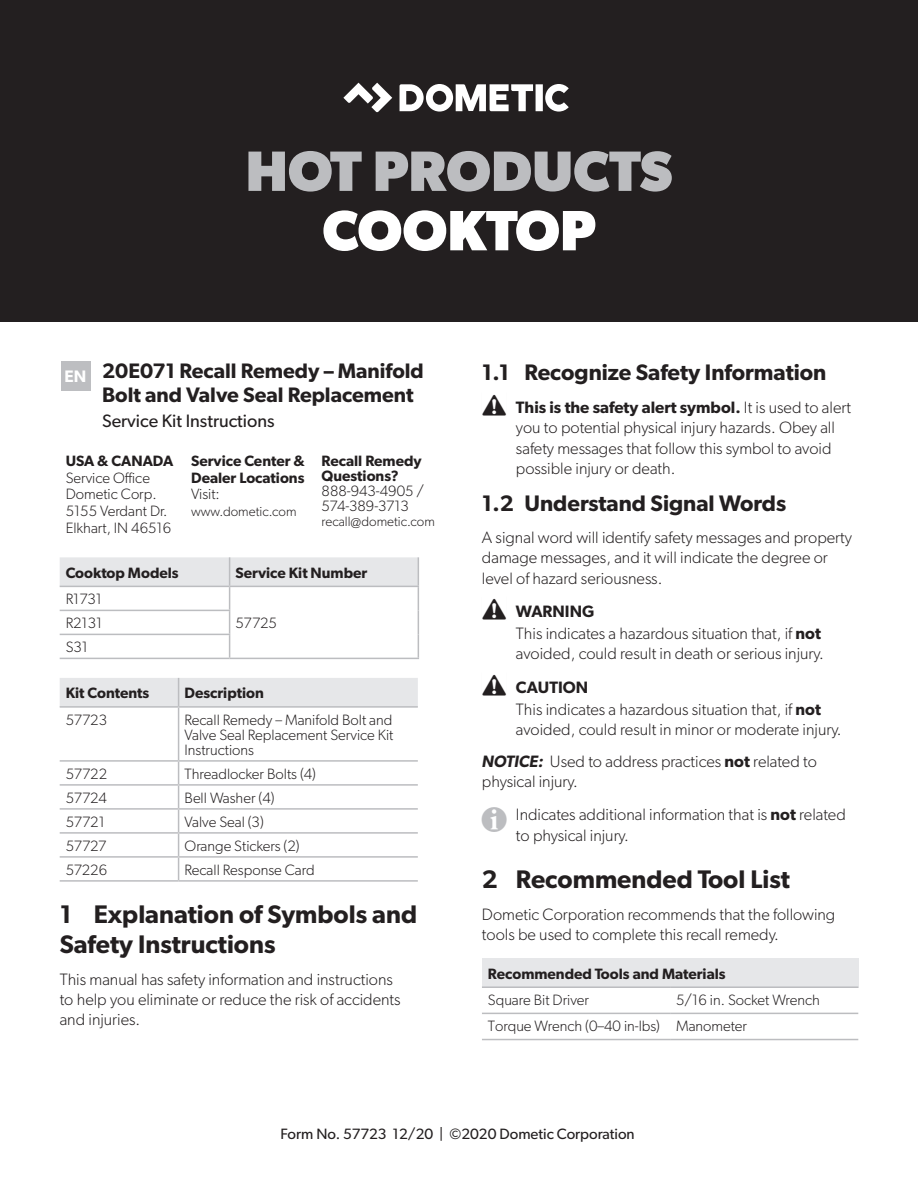
<style>
.page{position:relative;width:918px;height:1188px;background:#fff}
.page>*{position:absolute;margin:0;border:0;box-sizing:border-box;transform-origin:0 0}
.t1{font:700 57px "Gibson";color:#bcbdc0}
.t2{font:700 57px "Gibson";color:#fff}
.t3{font:600 25.5px/30px "Gibson";color:#231f20}
.t4{font:600 22.5px "Gibson";color:#231f20}
.Product_Description{font:600 21px/24px "Gibson";color:#231f20}
.Manual_Type{font:18px "Gibson";color:#231f20}
.t5{font:600 16.65px "Gibson";color:#fff}
.BodyText{font:300 16.5px/20.2px "Gibson";color:#231f20}
.Safety_D_W_C-Body{font:300 16.5px/20.2px "Gibson";color:#231f20}
.Safety_Notice{font:300 16.5px/20.2px "Gibson";color:#231f20}
.t6{font:600 16.5px "Gibson";color:#231f20}
.Cell_Text_Left{font:300 15px/15px "Gibson";color:#231f20}
.Cell_Text_Center{font:300 15px/15px "Gibson";color:#231f20;text-align:justify}
.Cell_Heading_Left{font:600 15px "Gibson";color:#231f20}
.Cell_Text_Left-2{font:600 15px/16.5px "Gibson";color:#231f20}
.t7{font:15px "Gibson";color:#231f20}
.Cell_Heading_Center{font:600 15px "Gibson";color:#231f20}
.Cell_Text_Left-3{font:300 13.5px "Gibson";color:#231f20}
.s1{font-weight:600}
.s2{font-weight:600;font-style:italic}
.s3{font-family:"Waeco Piktogramme";font-weight:400;font-size:30px;color:#bcbdc0}
</style>
<div class="page">
<div style="left:0;top:0;width:918px;height:321px;background:#231f20"></div>
<svg style="left:400px;top:84px;width:169px;height:28px"></svg>
<svg style="left:343px;top:83px;width:49px;height:29px"></svg>
<div style="left:61px;top:362px;width:29px;height:29px;background:#bdbec1"></div>
<hr style="left:60px;top:658px;width:170px;height:1px;background:#bcbdc0">
<hr style="left:230px;top:658px;width:189px;height:1px;background:#bcbdc0">
<svg style="left:60px;top:557px;width:359px;height:101px"></svg>
<hr style="left:60px;top:706px;width:119px;height:2px;background:#bcbdc0">
<hr style="left:179px;top:706px;width:239px;height:2px;background:#bcbdc0">
<hr style="left:178px;top:708px;width:1px;height:52px;background:#bcbdc0">
<hr style="left:60px;top:760px;width:119px;height:2px;background:#bcbdc0">
<hr style="left:179px;top:760px;width:239px;height:2px;background:#bcbdc0">
<hr style="left:60px;top:784px;width:119px;height:2px;background:#bcbdc0">
<hr style="left:179px;top:784px;width:239px;height:2px;background:#bcbdc0">
<hr style="left:60px;top:808px;width:119px;height:2px;background:#bcbdc0">
<hr style="left:179px;top:808px;width:239px;height:2px;background:#bcbdc0">
<hr style="left:60px;top:832px;width:119px;height:2px;background:#bcbdc0">
<hr style="left:179px;top:832px;width:239px;height:2px;background:#bcbdc0">
<hr style="left:60px;top:856px;width:119px;height:2px;background:#bcbdc0">
<hr style="left:179px;top:856px;width:239px;height:2px;background:#bcbdc0">
<svg style="left:178px;top:762px;width:1px;height:118px"></svg>
<hr style="left:60px;top:880px;width:119px;height:2px;background:#bcbdc0">
<hr style="left:179px;top:880px;width:239px;height:2px;background:#bcbdc0">
<div style="left:60px;top:678px;width:358px;height:29px;background:#e6e7e9"></div>
<div style="left:482px;top:958px;width:376px;height:29px;background:#e6e7e9"></div>
<hr style="left:482px;top:986px;width:188px;height:2px;background:#bcbdc0">
<hr style="left:670px;top:986px;width:188px;height:2px;background:#bcbdc0">
<hr style="left:482px;top:1013px;width:188px;height:1px;background:#bcbdc0">
<hr style="left:670px;top:1013px;width:188px;height:1px;background:#bcbdc0">
<hr style="left:482px;top:1039px;width:188px;height:1px;background:#bcbdc0">
<hr style="left:670px;top:1039px;width:188px;height:1px;background:#bcbdc0">
<svg style="left:482px;top:392px;width:25px;height:25px"></svg>
<svg style="left:482px;top:596px;width:25px;height:25px"></svg>
<svg style="left:482px;top:672px;width:25px;height:25px"></svg>
<h1 class="t1" style="left:246px;top:137px;width:428px">HOT PRODUCTS</h1>
<h1 class="t2" style="left:322px;top:197px;width:275px">COOKTOP</h1>
<p class="t5" style="left:65px;top:366px;width:23px">EN</p>
<p class="Product_Description" style="left:102px;top:359px;width:323px">20E071 Recall Remedy – Manifold<br>Bolt and Valve Seal Replacement</p>
<p class="Manual_Type" style="left:102px;top:410px;width:174px">Service Kit Instructions</p>
<p class="Cell_Text_Left-2" style="left:66px;top:452px;width:109px">USA &amp; CANADA</p>
<p class="Cell_Text_Left" style="left:66px;top:470px;width:86px">Service Office</p>
<p class="Cell_Text_Left" style="left:66px;top:487px;width:93px">Dometic Corp.</p>
<p class="Cell_Text_Left" style="left:66px;top:503px;width:103px">5155 Verdant Dr.</p>
<p class="Cell_Text_Left" style="left:66px;top:520px;width:107px">Elkhart, IN 46516</p>
<p class="Cell_Text_Left-2" style="left:191px;top:452px;width:115px">Service Center &amp;<br>Dealer Locations</p>
<p class="Cell_Text_Left" style="left:191px;top:486px;width:30px">Visit:</p>
<p class="Cell_Text_Left-3" style="left:191px;top:503px;width:107px">www.dometic.com</p>
<p class="Cell_Text_Left-2" style="left:322px;top:453px;width:102px;line-height:15px">Recall Remedy<br>Questions?</p>
<p class="Cell_Text_Left" style="left:322px;top:483px;width:104px">888-943-4905 /<br>574-389-3713</p>
<p class="Cell_Text_Left-3" style="left:322px;top:514px;width:115px">recall@dometic.com</p>
<p class="Cell_Heading_Left" style="left:66px;top:564px;width:115px">Cooktop Models</p>
<p class="Cell_Heading_Left" style="left:236px;top:564px;width:133px">Service Kit Number</p>
<p class="Cell_Text_Left" style="left:66px;top:592px;width:38px">R1731</p>
<p class="Cell_Text_Left" style="left:66px;top:616px;width:38px">R2131</p>
<p class="Cell_Text_Left" style="left:236px;top:616px;width:43px">57725</p>
<p class="Cell_Text_Left" style="left:66px;top:640px;width:24px">S31</p>
<p class="Cell_Heading_Left" style="left:66px;top:684px;width:85px">Kit Contents</p>
<p class="Cell_Heading_Center" style="left:185px;top:684px;width:81px">Description</p>
<p class="Cell_Text_Left" style="left:66px;top:712px;width:43px">57723</p>
<p class="Cell_Text_Center" style="left:185px;top:712px;width:210px">Recall Remedy – Manifold Bolt and Valve Seal Replacement Service Kit Instructions</p>
<p class="Cell_Text_Left" style="left:66px;top:766px;width:43px">57722</p>
<p class="Cell_Text_Center" style="left:185px;top:766px;width:133px">Threadlocker Bolts (4)</p>
<p class="Cell_Text_Left" style="left:66px;top:790px;width:43px">57724</p>
<p class="Cell_Text_Left" style="left:185px;top:790px;width:91px">Bell Washer (4)</p>
<p class="Cell_Text_Left" style="left:66px;top:814px;width:41px">57721</p>
<p class="Cell_Text_Left" style="left:185px;top:814px;width:81px">Valve Seal (3)</p>
<p class="Cell_Text_Left" style="left:66px;top:838px;width:43px">57727</p>
<p class="Cell_Text_Left" style="left:185px;top:838px;width:116px">Orange Stickers (2)</p>
<p class="Cell_Text_Left" style="left:66px;top:862px;width:43px">57226</p>
<p class="Cell_Text_Left" style="left:185px;top:862px;width:132px">Recall Response Card</p>
<p class="t3" style="left:60px;top:898px;width:359px">1 Explanation of Symbols and<br>Safety Instructions</p>
<p class="BodyText" style="left:60px;top:969px;width:343px">This manual has safety information and instructions to help you eliminate or reduce the risk of accidents and injuries.</p>
<p class="t4" style="left:482px;top:358px;width:346px">1.1 Recognize Safety Information</p>
<p class="BodyText" style="left:516px;top:397px;width:337px"><span class="s1">This is the safety alert symbol.</span> It is used to alert you to potential physical injury hazards. Obey all safety messages that follow this symbol to avoid possible injury or death.</p>
<p class="t4" style="left:482px;top:490px;width:306px">1.2 Understand Signal Words</p>
<p class="BodyText" style="left:482px;top:527px;width:372px">A signal word will identify safety messages and property damage messages, and it will indicate the degree or level of hazard seriousness.</p>
<p class="t6" style="left:516px;top:602px;width:80px">WARNING</p>
<p class="Safety_D_W_C-Body" style="left:516px;top:623px;width:309px">This indicates a hazardous situation that, if <span class="s1">not </span>avoided, could result in death or serious injury.</p>
<p class="t6" style="left:516px;top:677px;width:74px">CAUTION</p>
<p class="Safety_D_W_C-Body" style="left:516px;top:699px;width:327px">This indicates a hazardous situation that, if <span class="s1">not </span>avoided, could result in minor or moderate injury.</p>
<p class="Safety_Notice" style="left:482px;top:751px;width:336px"><span class="s2">NOTICE:</span> Used to address practices <span class="s1">not</span> related to physical injury.</p>
<p class="BodyText" style="left:516px;top:804px;width:331px;text-indent:-34px"><span class="s3">I</span>Indicates additional information that is <span class="s1">not</span> related to physical injury.</p>
<p class="t3" style="left:482px;top:863px;width:310px">2 Recommended Tool List</p>
<p class="BodyText" style="left:482px;top:904px;width:355px">Dometic Corporation recommends that the following tools be used to complete this recall remedy.</p>
<p class="Cell_Heading_Left" style="left:488px;top:965px;width:239px">Recommended Tools and Materials</p>
<p class="Cell_Text_Left" style="left:488px;top:992px;width:103px">Square Bit Driver</p>
<p class="Cell_Text_Left" style="left:676px;top:992px;width:145px">5/16 in. Socket Wrench</p>
<p class="Cell_Text_Left" style="left:488px;top:1019px;width:173px">Torque Wrench (0–40 in-lbs)</p>
<p class="Cell_Text_Left" style="left:676px;top:1019px;width:72px">Manometer</p>
<p class="t7" style="left:280px;top:1125px;width:356px">Form No. 57723 12/20 | ©2020 Dometic Corporation</p>
</div>
